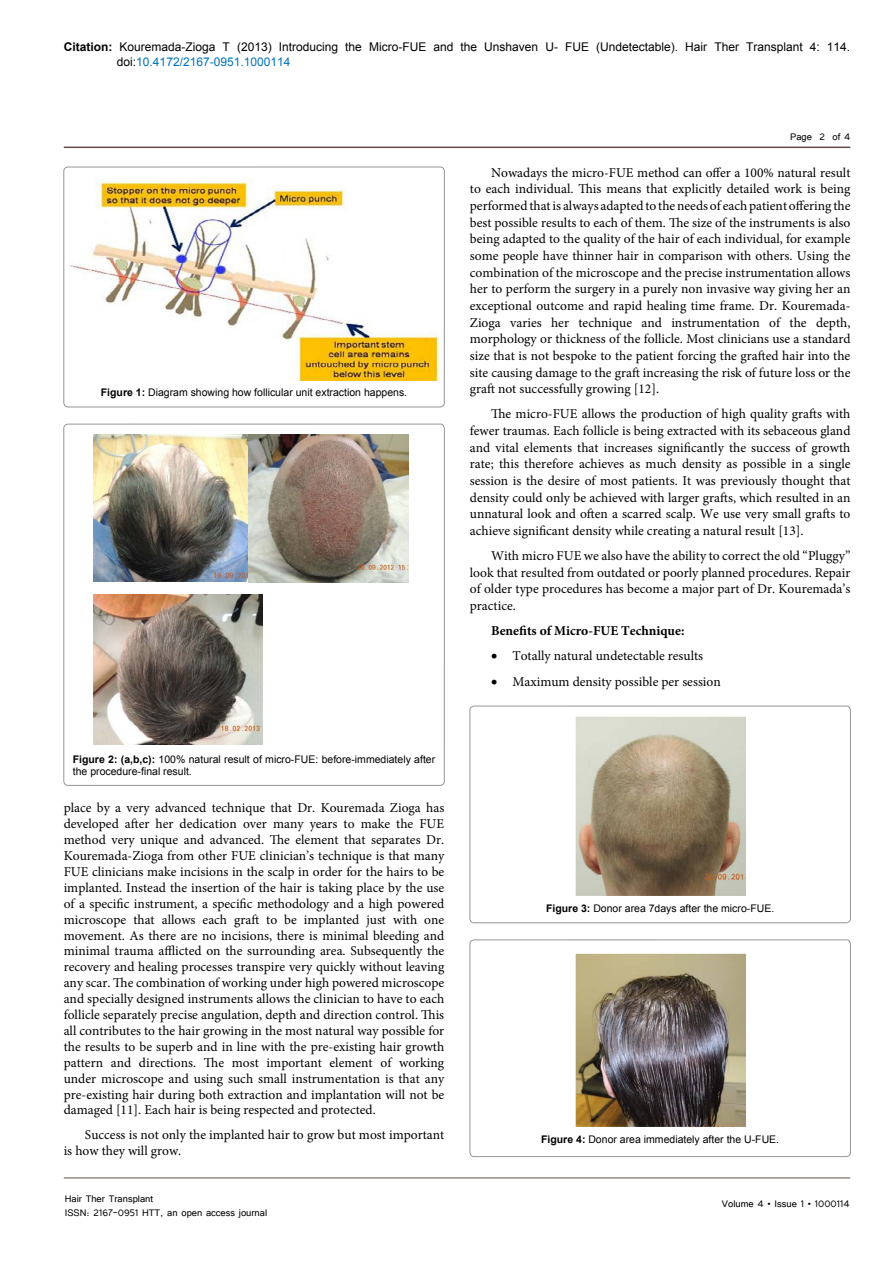
<style>
.page{position:relative;width:893px;height:1263px;background:#fff}
.page>*{position:absolute;margin:0;border:0;box-sizing:border-box;transform-origin:0 0}
.t1{font:13.5px/16.6px "Minion Pro";color:#000;text-align:justify}
.t2{font:700 13.5px "Minion Pro";color:#000}
.t3{font:12px/15px "Arial";color:#000}
.t4{font:12px/14.4px "Tunga";color:#000}
.t5{font:10.5px/12.6px "Arial";color:#000}
.s1{font-weight:700}
.s2{color:#0072bc}
</style>
<div class="page">
<hr style="left:64px;top:147px;width:786px;height:1px;background:#624d45">
<hr style="left:64px;top:1178px;width:786px;height:1px;background:#624d45">
<div style="left:64px;top:424px;width:380px;height:361px;border:1px solid #939598;border-radius:4px"></div>
<img style="left:93px;top:434px;width:315px;height:148px">
<img style="left:93px;top:595px;width:169px;height:149px">
<div style="left:470px;top:706px;width:380px;height:217px;border:1px solid #939598;border-radius:4px"></div>
<img style="left:575px;top:717px;width:170px;height:179px">
<div style="left:470px;top:940px;width:380px;height:216px;border:1px solid #939598;border-radius:4px"></div>
<img style="left:575px;top:953px;width:170px;height:174px">
<div style="left:64px;top:167px;width:380px;height:240px;border:1px solid #939598;border-radius:4px"></div>
<img style="left:70px;top:178px;width:368px;height:202px">
<p class="t3" style="left:117px;top:40px;width:735px;text-indent:-53px"><span class="s1">Citation:</span> Kouremada-Zioga T (2013) Introducing the Micro-FUE and the Unshaven U- FUE (Undetectable). Hair Ther Transplant 4: 114. doi:<span class="s2">10.4172/2167-0951.1000114</span></p>
<p class="t5" style="left:101px;top:386px;width:308px"><span class="s1">Figure 1:</span> Diagram showing how follicular unit extraction happens.</p>
<p class="t4" style="left:790px;top:128px;width:62px">Page 2 of 4</p>
<p class="t1" style="left:470px;top:164px;width:382px;text-indent:21px">Nowadays the micro-FUE method can offer a 100% natural result to each individual. This means that explicitly detailed work is being performed that is always adapted to the needs of each patient offering the best possible results to each of them. The size of the instruments is also being adapted to the quality of the hair of each individual, for example some people have thinner hair in comparison with others. Using the combination of the microscope and the precise instrumentation allows her to perform the surgery in a purely non invasive way giving her an exceptional outcome and rapid healing time frame. Dr. Kouremada-Zioga varies her technique and instrumentation of the depth, morphology or thickness of the follicle. Most clinicians use a standard size that is not bespoke to the patient forcing the grafted hair into the site causing damage to the graft increasing the risk of future loss or the graft not successfully growing [12].</p>
<p class="t1" style="left:470px;top:406px;width:382px;text-indent:21px">The micro-FUE allows the production of high quality grafts with fewer traumas. Each follicle is being extracted with its sebaceous gland and vital elements that increases significantly the success of growth rate; this therefore achieves as much density as possible in a single session is the desire of most patients. It was previously thought that density could only be achieved with larger grafts, which resulted in an unnatural look and often a scarred scalp. We use very small grafts to achieve significant density while creating a natural result [13].</p>
<p class="t1" style="left:470px;top:547px;width:382px;text-indent:21px">With micro FUE we also have the ability to correct the old “Pluggy” look that resulted from outdated or poorly planned procedures. Repair of older type procedures has become a major part of Dr. Kouremada’s practice.</p>
<p class="t2" style="left:491px;top:621px;width:195px">Benefits of Micro-FUE Technique:</p>
<p class="t1" style="left:491px;top:648px;width:214px">• Totally natural undetectable results</p>
<p class="t1" style="left:491px;top:673px;width:231px">• Maximum density possible per session</p>
<p class="t5" style="left:73px;top:753px;width:364px"><span class="s1">Figure 2: (a,b,c):</span> 100% natural result of micro-FUE: before-immediately after the procedure-final result.</p>
<p class="t1" style="left:64px;top:800px;width:382px;line-height:15.9px">place by a very advanced technique that Dr. Kouremada Zioga has developed after her dedication over many years to make the FUE method very unique and advanced. The element that separates Dr.<br>Kouremada-Zioga from other FUE clinician’s technique is that many FUE clinicians make incisions in the scalp in order for the hairs to be implanted. Instead the insertion of the hair is taking place by the use of a specific instrument, a specific methodology and a high powered microscope that allows each graft to be implanted just with one movement. As there are no incisions, there is minimal bleeding and minimal trauma afflicted on the surrounding area. Subsequently the recovery and healing processes transpire very quickly without leaving any scar. The combination of working under high powered microscope and specially designed instruments allows the clinician to have to each follicle separately precise angulation, depth and direction control. This all contributes to the hair growing in the most natural way possible for the results to be superb and in line with the pre-existing hair growth pattern and directions. The most important element of working under microscope and using such small instrumentation is that any pre-existing hair during both extraction and implantation will not be damaged [11]. Each hair is being respected and protected.</p>
<p class="t1" style="left:64px;top:1127px;width:382px;line-height:16.2px;text-indent:21px">Success is not only the implanted hair to grow but most important is how they will grow.</p>
<p class="t4" style="left:65px;top:1190px;width:204px">Hair Ther Transplant<br>ISSN: 2167-0951 HTT, an open access journal</p>
<p class="t5" style="left:546px;top:902px;width:230px"><span class="s1">Figure 3:</span> Donor area 7days after the micro-FUE.</p>
<p class="t5" style="left:541px;top:1133px;width:240px"><span class="s1">Figure 4:</span> Donor area immediately after the U-FUE.</p>
<p class="t4" style="left:722px;top:1196px;width:129px">Volume 4 • Issue 1 • 1000114</p>
</div>
